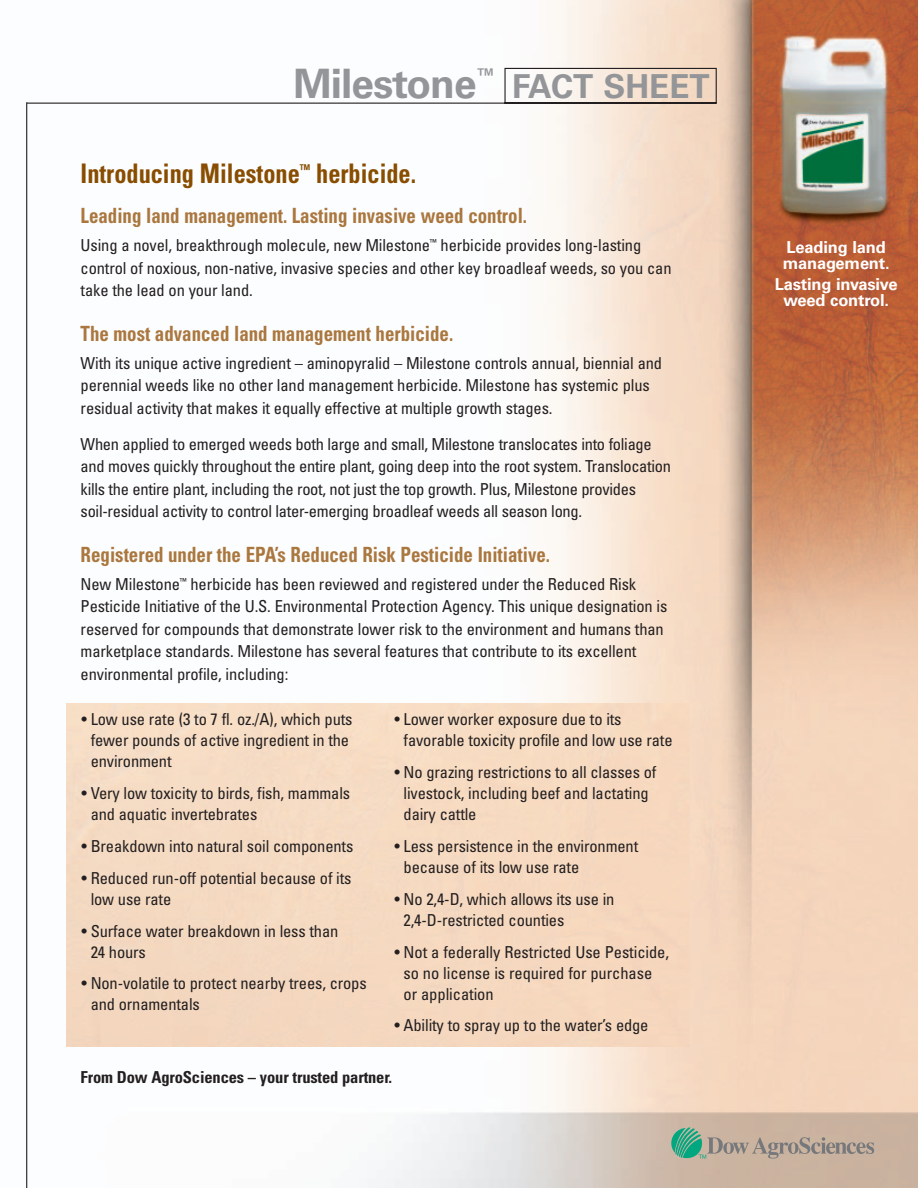
<style>
.page{position:relative;width:918px;height:1188px;background:#fff}
.page>*{position:absolute;margin:0;border:0;box-sizing:border-box;transform-origin:0 0}
.t1{font:700 40.5px "Univers";letter-spacing:-.02em;color:#939598}
.t2{font:700 condensed 27px "Univers";color:#884d00;scale:.9 1}
.t3{font:700 condensed 21px "Univers";color:#aa773f;scale:.9 1}
.t4{font:700 20.25px "Univers";color:#939598}
.t5{font:condensed 16.5px/21px "Univers";letter-spacing:-.01em;color:#231f20}
.t6{font:700 16.5px/16.5px "Univers";letter-spacing:-.01em;color:#fff}
.t7{font:700 condensed 16.5px "Univers";letter-spacing:-.01em;color:#231f20}
.s1{font-size:33px}
</style>
<div class="page">
<img style="left:27px;top:0;width:891px;height:1188px">
<svg style="left:671px;top:1127px;width:203px;height:32px;background:#aaa897"></svg>
<svg style="left:27px;top:67px;width:691px;height:37px"></svg>
<hr style="left:26px;top:102px;width:1px;height:1086px;background:#231f20">
<div style="left:66px;top:704px;width:624px;height:342px;background:#f5d9c1"></div>
<h1 class="t1" style="left:293px;top:69px;width:418px">Milestone <span class="s1">FACT SHEET</span></h1>
<p class="t4" style="left:476px;top:69px;width:22px">™</p>
<h2 class="t2" style="left:81px;top:164px;width:374px">Introducing Milestone<sup>™</sup> herbicide.</h2>
<p class="t3" style="left:81px;top:208px;width:498px">Leading land management. Lasting invasive weed control.</p>
<p class="t5" style="left:81px;top:236px;width:593px;line-height:22.5px">Using a novel, breakthrough molecule, new Milestone<sup>™</sup> herbicide provides long-lasting control of noxious, non-native, invasive species and other key broadleaf weeds, so you can take the lead on your land.</p>
<p class="t3" style="left:81px;top:326px;width:416px">The most advanced land management herbicide.</p>
<p class="t5" style="left:81px;top:353px;width:583px;line-height:22.5px">With its unique active ingredient – aminopyralid – Milestone controls annual, biennial and perennial weeds like no other land management herbicide. Milestone has systemic plus residual activity that makes it equally effective at multiple growth stages.</p>
<p class="t5" style="left:81px;top:434px;width:592px;line-height:22.5px">When applied to emerged weeds both large and small, Milestone translocates into foliage and moves quickly throughout the entire plant, going deep into the root system. Translocation kills the entire plant, including the root, not just the top growth. Plus, Milestone provides soil-residual activity to control later-emerging broadleaf weeds all season long.</p>
<p class="t3" style="left:81px;top:547px;width:523px">Registered under the EPA’s Reduced Risk Pesticide Initiative.</p>
<p class="t5" style="left:81px;top:574px;width:588px;line-height:22.5px">New Milestone<sup>™</sup> herbicide has been reviewed and registered under the Reduced Risk Pesticide Initiative of the U.S. Environmental Protection Agency. This unique designation is reserved for compounds that demonstrate lower risk to the environment and humans than marketplace standards. Milestone has several features that contribute to its excellent environmental profile, including:</p>
<p class="t5" style="left:91px;top:710px;width:263px;text-indent:-9px">• Low use rate (3 to 7 fl. oz./A), which puts fewer pounds of active ingredient in the environment</p>
<p class="t5" style="left:91px;top:784px;width:261px;text-indent:-9px">• Very low toxicity to birds, fish, mammals and aquatic invertebrates</p>
<p class="t5" style="left:81px;top:837px;width:273px">• Breakdown into natural soil components</p>
<p class="t5" style="left:91px;top:869px;width:262px;text-indent:-9px">• Reduced run-off potential because of its low use rate</p>
<p class="t5" style="left:91px;top:922px;width:249px;text-indent:-9px">• Surface water breakdown in less than<br>24 hours</p>
<p class="t5" style="left:91px;top:974px;width:278px;text-indent:-9px">• Non-volatile to protect nearby trees, crops and ornamentals</p>
<p class="t5" style="left:404px;top:710px;width:271px;text-indent:-9px">• Lower worker exposure due to its favorable toxicity profile and low use rate</p>
<p class="t5" style="left:404px;top:763px;width:254px;text-indent:-9px">• No grazing restrictions to all classes of livestock, including beef and lactating dairy cattle</p>
<p class="t5" style="left:404px;top:837px;width:236px;text-indent:-9px">• Less persistence in the environment because of its low use rate</p>
<p class="t5" style="left:404px;top:890px;width:212px;text-indent:-9px">• No 2,4-D, which allows its use in<br>2,4-D-restricted counties</p>
<p class="t5" style="left:404px;top:943px;width:267px;text-indent:-9px">• Not a federally Restricted Use Pesticide, so no license is required for purchase or application</p>
<p class="t5" style="left:394px;top:1016px;width:256px">• Ability to spray up to the water’s edge</p>
<p class="t7" style="left:81px;top:1071px;width:313px">From Dow AgroSciences – your trusted partner.</p>
<p class="t6" style="left:783px;top:240px;width:108px">Leading land management.</p>
<p class="t6" style="left:775px;top:277px;width:124px;text-align:center">Lasting invasive weed control.</p>
</div>
